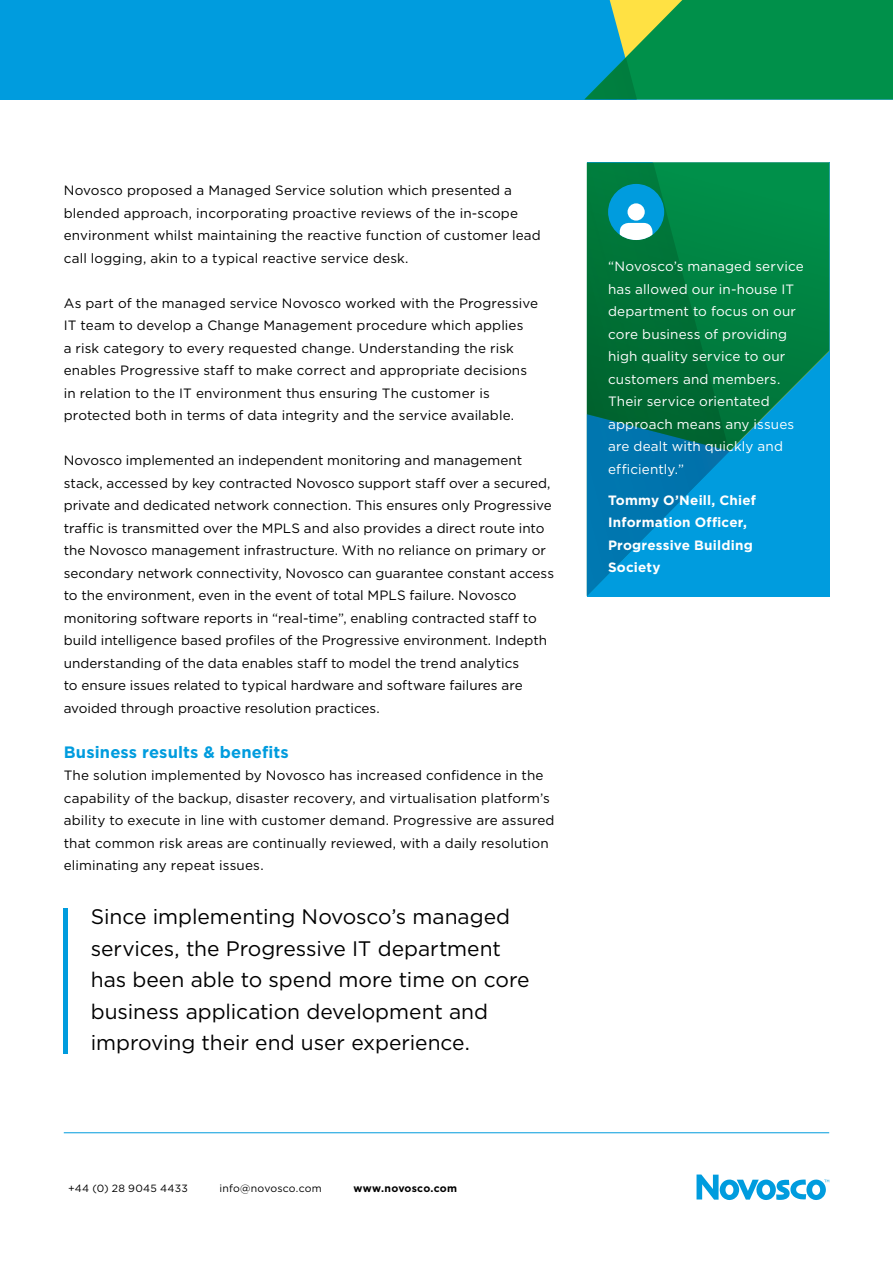
<style>
.page{position:relative;width:893px;height:1263px;background:#fff}
.page>*{position:absolute;margin:0;border:0;box-sizing:border-box;transform-origin:0 0}
.t1{font:21px/31.5px "Gotham HTF";letter-spacing:-.005em;color:#000}
.t2{font:700 16.5px "Gotham HTF";letter-spacing:.01em;color:#009cde}
.t3{font:13.5px/22.5px "Gotham HTF";letter-spacing:.005em;color:#000}
.t4{font:13.5px/22.5px "Gotham HTF";letter-spacing:.01em;color:#fff}
.t5{font:700 13.5px/22.5px "Gotham HTF";letter-spacing:.015em;color:#fff}
.t6{font:10.5px "Gotham HTF";letter-spacing:.02em;color:#000}
.t7{font:700 10.5px "Gotham HTF";letter-spacing:.02em;color:#000}
</style>
<div class="page">
<div style="left:730px;top:451px;width:99px;height:145px;background:#009cde"></div>
<svg style="left:587px;top:451px;width:143px;height:146px;background:#0088c6"></svg>
<svg style="left:729px;top:163px;width:100px;height:288px;background:#00885d"></svg>
<div style="left:0;top:0;width:338px;height:99px;background:#009cde"></div>
<svg style="left:338px;top:0;width:555px;height:99px;background:#099892"></svg>
<svg style="left:587px;top:163px;width:142px;height:288px;background:#03784a"></svg>
<div style="left:627px;top:203px;width:18px;height:18px;background:#fff;border-radius:50%"></div>
<hr style="left:64px;top:1132px;width:765px;height:1px;background:#009cde">
<hr style="left:64px;top:909px;width:4px;height:145px;background:#009cde">
<svg style="left:696px;top:1174px;width:133px;height:26px"></svg>
<p class="t3" style="left:64px;top:179px;width:479px">Novosco proposed a Managed Service solution which presented a blended approach, incorporating proactive reviews of the in-scope environment whilst maintaining the reactive function of customer lead call logging, akin to a typical reactive service desk.</p>
<p class="t3" style="left:64px;top:292px;width:476px">As part of the managed service Novosco worked with the Progressive IT team to develop a Change Management procedure which applies<br>a risk category to every requested change. Understanding the risk enables Progressive staff to make correct and appropriate decisions in relation to the IT environment thus ensuring The customer is protected both in terms of data integrity and the service available.</p>
<p class="t3" style="left:64px;top:449px;width:492px">Novosco implemented an independent monitoring and management stack, accessed by key contracted Novosco support staff over a secured, private and dedicated network connection. This ensures only Progressive traffic is transmitted over the MPLS and also provides a direct route into the Novosco management infrastructure. With no reliance on primary or secondary network connectivity, Novosco can guarantee constant access to the environment, even in the event of total MPLS failure. Novosco monitoring software reports in “real-time”, enabling contracted staff to build intelligence based profiles of the Progressive environment. Indepth understanding of the data enables staff to model the trend analytics<br>to ensure issues related to typical hardware and software failures are avoided through proactive resolution practices.</p>
<p class="t2" style="left:64px;top:742px;width:227px">Business results &amp; benefits</p>
<p class="t3" style="left:64px;top:764px;width:492px">The solution implemented by Novosco has increased confidence in the capability of the backup, disaster recovery, and virtualisation platform’s ability to execute in line with customer demand. Progressive are assured that common risk areas are continually reviewed, with a daily resolution eliminating any repeat issues.</p>
<h1 class="t1" style="left:91px;top:901px;width:440px">Since implementing Novosco’s managed services, the Progressive IT department has been able to spend more time on core business application development and improving their end user experience.</h1>
<p class="t6" style="left:68px;top:1182px;width:121px">+44 (0) 28 9045 4433</p>
<p class="t6" style="left:220px;top:1182px;width:104px">info@novosco.com</p>
<p class="t7" style="left:353px;top:1182px;width:105px">www.novosco.com</p>
<p class="t4" style="left:608px;top:255px;width:197px">“Novosco’s managed service has allowed our in-house IT department to focus on our core business of providing high quality service to our customers and members.<br>Their service orientated approach means any issues are dealt with quickly and efficiently.”</p>
<p class="t5" style="left:608px;top:488px;width:149px">Tommy O’Neill, Chief<br>Information Officer,<br>Progressive Building<br>Society</p>
</div>
